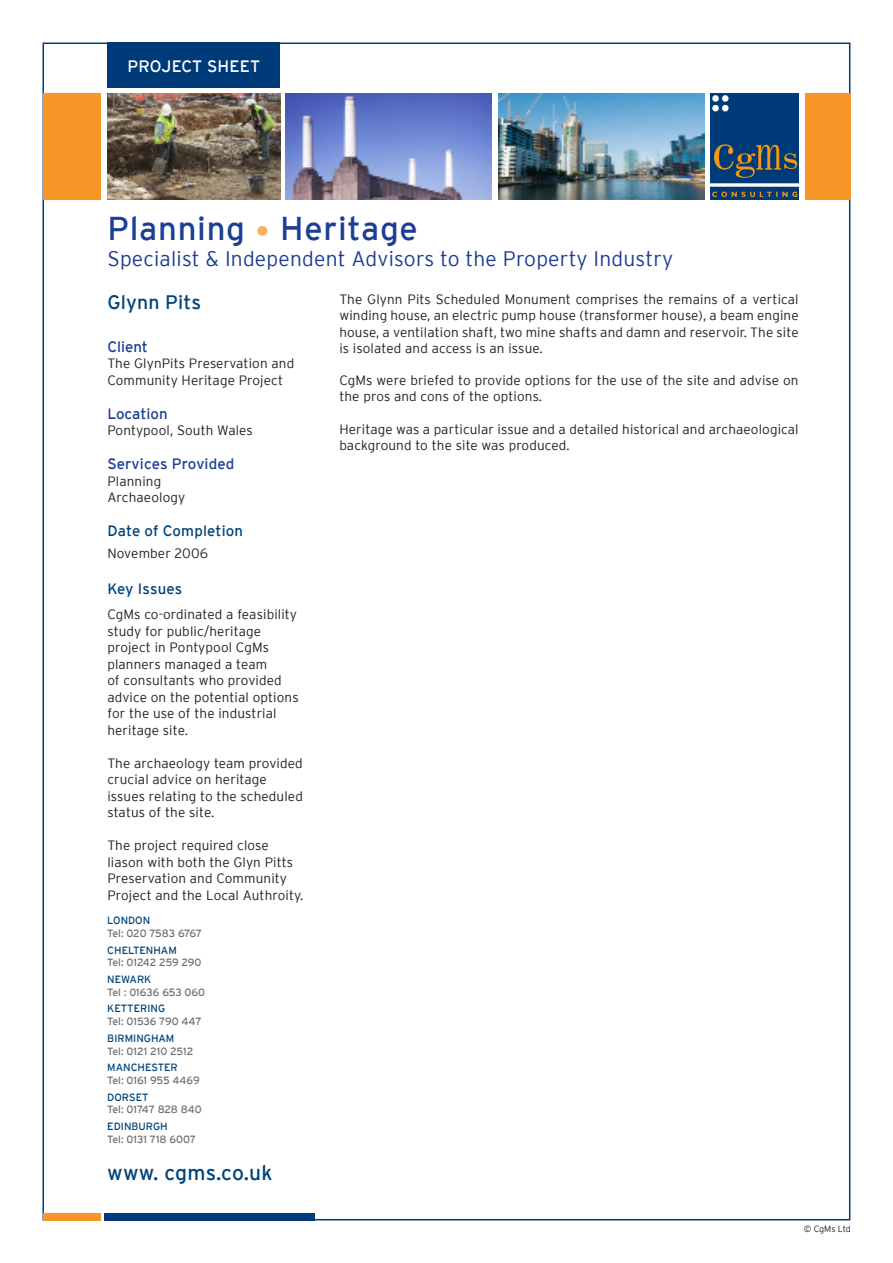
<style>
.page{position:relative;width:893px;height:1263px;background:#fff}
.page>*{position:absolute;margin:0;border:0;box-sizing:border-box;transform-origin:0 0}
.t1{font:33px "Interstate";letter-spacing:.025em;color:#1b3f94}
.t2{font:300 21px "Interstate";letter-spacing:.01em;color:#1b3f94}
.t3{font:21px "Interstate";letter-spacing:.01em;color:#00447b}
.t4{font:19.5px "Interstate";letter-spacing:.01em;color:#00447b}
.t5{font:16.5px "Interstate";letter-spacing:.01em;color:#fff}
.t6{font:15px "Interstate";color:#1b3f94}
.t7{font:15px "Interstate";letter-spacing:.01em;color:#00447b}
.t8{font:300 13.5px/16.5px "Interstate";letter-spacing:.01em;color:#231f20}
.t9{font:10.5px "Interstate";letter-spacing:-.005em;color:#6f7073}
.t10{font:10.5px "Interstate";color:#00447b}
.t11{font:10.5px "Interstate";letter-spacing:-.03em;color:#6f7073}
.t12{font:300 9px "Interstate";letter-spacing:-.01em;color:#231f20}
.s1{color:#fab05f}
</style>
<div class="page">
<div style="left:107px;top:43px;width:173px;height:45px;background:#003b79"></div>
<svg style="left:97px;top:1213px;width:9px;height:8px"></svg>
<div style="left:104px;top:1213px;width:211px;height:7px;background:#003b79"></div>
<div style="left:43px;top:1213px;width:57px;height:7px;background:#f79727"></div>
<div style="left:805px;top:94px;width:45px;height:106px;background:#f79727"></div>
<img style="left:710px;top:94px;width:89px;height:106px">
<div style="left:43px;top:94px;width:57px;height:106px;background:#f79727"></div>
<img style="left:107px;top:94px;width:173px;height:106px">
<img style="left:498px;top:94px;width:206px;height:106px">
<img style="left:286px;top:94px;width:206px;height:106px">
<p class="t5" style="left:127px;top:57px;width:134px">PROJECT SHEET</p>
<p class="t1" style="left:107px;top:210px;width:312px">Planning <span class="s1">•</span> Heritage</p>
<p class="t2" style="left:107px;top:247px;width:567px">Specialist &amp; Independent Advisors to the Property Industry</p>
<p class="t4" style="left:107px;top:291px;width:95px">Glynn Pits</p>
<p class="t6" style="left:107px;top:339px;width:42px">Client</p>
<p class="t8" style="left:107px;top:355px;width:188px">The GlynPits Preservation and<br>Community Heritage Project</p>
<p class="t6" style="left:107px;top:405px;width:62px">Location</p>
<p class="t8" style="left:107px;top:422px;width:147px">Pontypool, South Wales</p>
<p class="t6" style="left:107px;top:456px;width:129px">Services Provided</p>
<p class="t8" style="left:107px;top:473px;width:55px">Planning</p>
<p class="t8" style="left:107px;top:489px;width:79px">Archaeology</p>
<p class="t7" style="left:107px;top:523px;width:137px">Date of Completion</p>
<p class="t8" style="left:107px;top:545px;width:102px">November 2006</p>
<p class="t7" style="left:107px;top:580px;width:76px">Key Issues</p>
<p class="t8" style="left:107px;top:606px;width:193px">CgMs co-ordinated a feasibility study for public/heritage project in Pontypool CgMs planners managed a team<br>of consultants who provided advice on the potential options for the use of the industrial heritage site.</p>
<p class="t8" style="left:107px;top:754px;width:197px">The archaeology team provided crucial advice on heritage issues relating to the scheduled status of the site.</p>
<p class="t8" style="left:107px;top:837px;width:198px">The project required close liason with both the Glyn Pitts<br>Preservation and Community<br>Project and the Local Authroity.</p>
<p class="t10" style="left:107px;top:914px;width:44px">LONDON</p>
<p class="t11" style="left:107px;top:927px;width:96px">Tel: 020 7583 6767</p>
<p class="t10" style="left:107px;top:944px;width:71px">CHELTENHAM</p>
<p class="t9" style="left:107px;top:956px;width:96px">Tel: 01242 259 290</p>
<p class="t10" style="left:107px;top:973px;width:46px">NEWARK</p>
<p class="t9" style="left:107px;top:986px;width:99px">Tel : 01636 653 060</p>
<p class="t10" style="left:107px;top:1003px;width:59px">KETTERING</p>
<p class="t9" style="left:107px;top:1015px;width:96px">Tel: 01536 790 447</p>
<p class="t10" style="left:107px;top:1032px;width:69px">BIRMINGHAM</p>
<p class="t9" style="left:107px;top:1045px;width:88px">Tel: 0121 210 2512</p>
<p class="t10" style="left:107px;top:1062px;width:72px">MANCHESTER</p>
<p class="t9" style="left:107px;top:1074px;width:94px">Tel: 0161 955 4469</p>
<p class="t10" style="left:107px;top:1091px;width:43px">DORSET</p>
<p class="t9" style="left:107px;top:1104px;width:96px">Tel: 01747 828 840</p>
<p class="t10" style="left:107px;top:1121px;width:62px">EDINBURGH</p>
<p class="t9" style="left:107px;top:1133px;width:90px">Tel: 0131 718 6007</p>
<p class="t3" style="left:107px;top:1160px;width:167px">www. cgms.co.uk</p>
<p class="t8" style="left:339px;top:291px;width:461px;text-align:justify">The Glynn Pits Scheduled Monument comprises the remains of a vertical winding house, an electric pump house (transformer house), a beam engine house, a ventilation shaft, two mine shafts and damn and reservoir. The site is isolated and access is an issue.</p>
<p class="t8" style="left:339px;top:372px;width:461px">CgMs were briefed to provide options for the use of the site and advise on the pros and cons of the options.</p>
<p class="t8" style="left:339px;top:421px;width:461px">Heritage was a particular issue and a detailed historical and archaeological background to the site was produced.</p>
<p class="t12" style="left:804px;top:1224px;width:49px">© CgMs Ltd</p>
</div>
